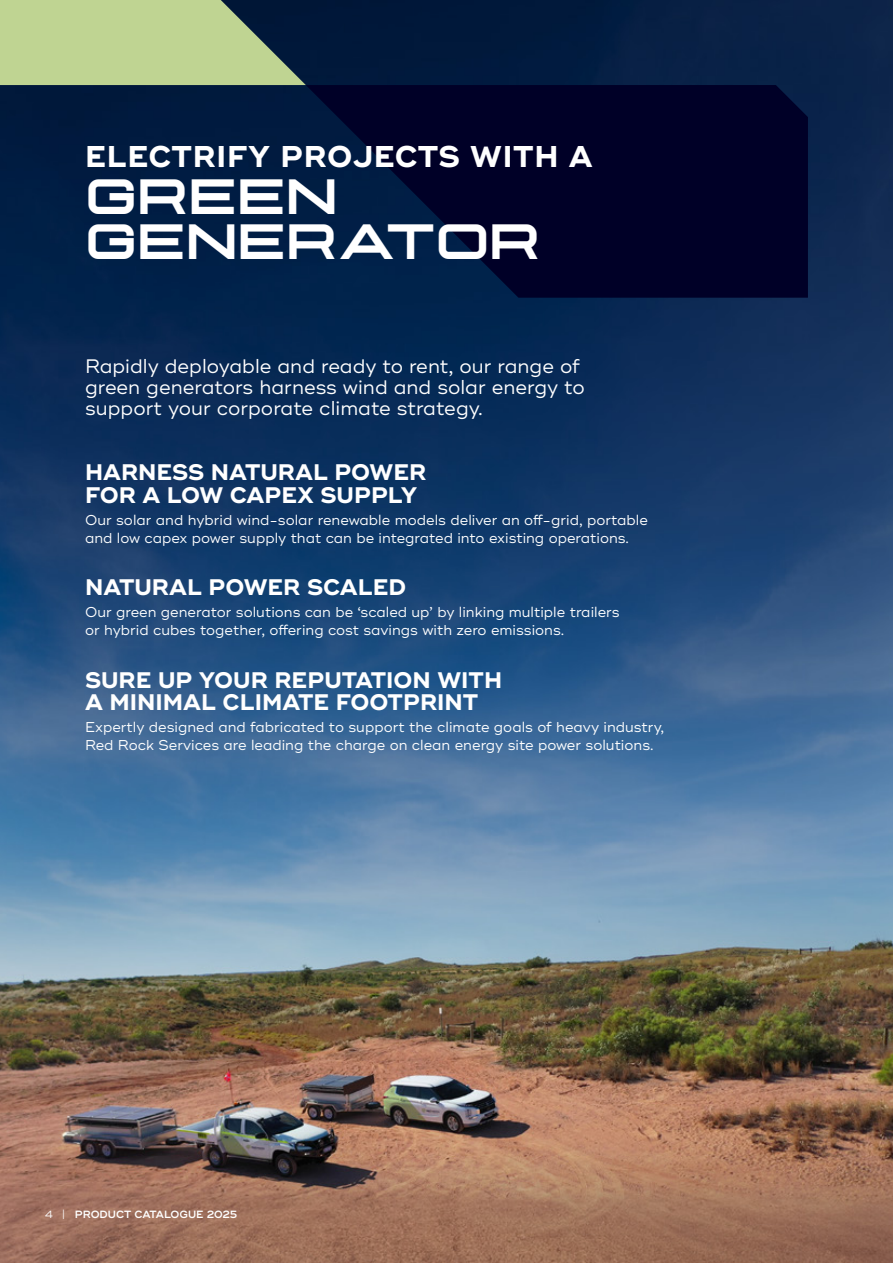
<style>
.page{position:relative;width:893px;height:1263px;background:#fff}
.page>*{position:absolute;margin:0;border:0;box-sizing:border-box;transform-origin:0 0}
.t1{font:900 49.5px/45px "Technovier";color:#fff}
.t2{font:700 30px "Ridley Grotesk";letter-spacing:.025em;color:#fff}
.t3{font:700 22.5px/22.5px "Ridley Grotesk";color:#fff}
.t4{font:19.5px/21px "Ridley Grotesk";color:#fff}
.t5{font:14.25px/18px "Ridley Grotesk";color:#fff}
.t6{font:600 10.5px "Ridley Grotesk";letter-spacing:-.005em;color:#fff}
.s1{font-weight:400}
</style>
<div class="page">
<img style="left:0;top:0;width:893px;height:1263px">
<svg style="left:306px;top:85px;width:502px;height:213px;background:#00062d"></svg>
<svg style="left:0;top:0;width:306px;height:85px;background:#a5bb86"></svg>
<h2 class="t2" style="left:85px;top:138px;width:509px">ELECTRIFY PROJECTS WITH A</h2>
<h1 class="t1" style="left:85px;top:173px;width:456px">GREEN<br>GENERATOR</h1>
<h3 class="t4" style="left:85px;top:356px;width:501px">Rapidly deployable and ready to rent, our range of green generators harness wind and solar energy to support your corporate climate strategy.</h3>
<h3 class="t3" style="left:85px;top:462px;width:343px">HARNESS NATURAL POWER<br>FOR A LOW CAPEX SUPPLY</h3>
<p class="t5" style="left:85px;top:511px;width:564px">Our solar and hybrid wind-solar renewable models deliver an off-grid, portable and low capex power supply that can be integrated into existing operations.</p>
<h3 class="t3" style="left:85px;top:577px;width:323px">NATURAL POWER SCALED</h3>
<p class="t5" style="left:85px;top:604px;width:536px">Our green generator solutions can be ‘scaled up’ by linking multiple trailers or hybrid cubes together, offering cost savings with zero emissions.</p>
<h3 class="t3" style="left:85px;top:669px;width:419px">SURE UP YOUR REPUTATION WITH<br>A MINIMAL CLIMATE FOOTPRINT</h3>
<p class="t5" style="left:85px;top:719px;width:581px">Expertly designed and fabricated to support the climate goals of heavy industry,<br>Red Rock Services are leading the charge on clean energy site power solutions.</p>
<p class="t6" style="left:45px;top:1208px;width:194px"><span class="s1">4 |</span> PRODUCT CATALOGUE 2025</p>
</div>
